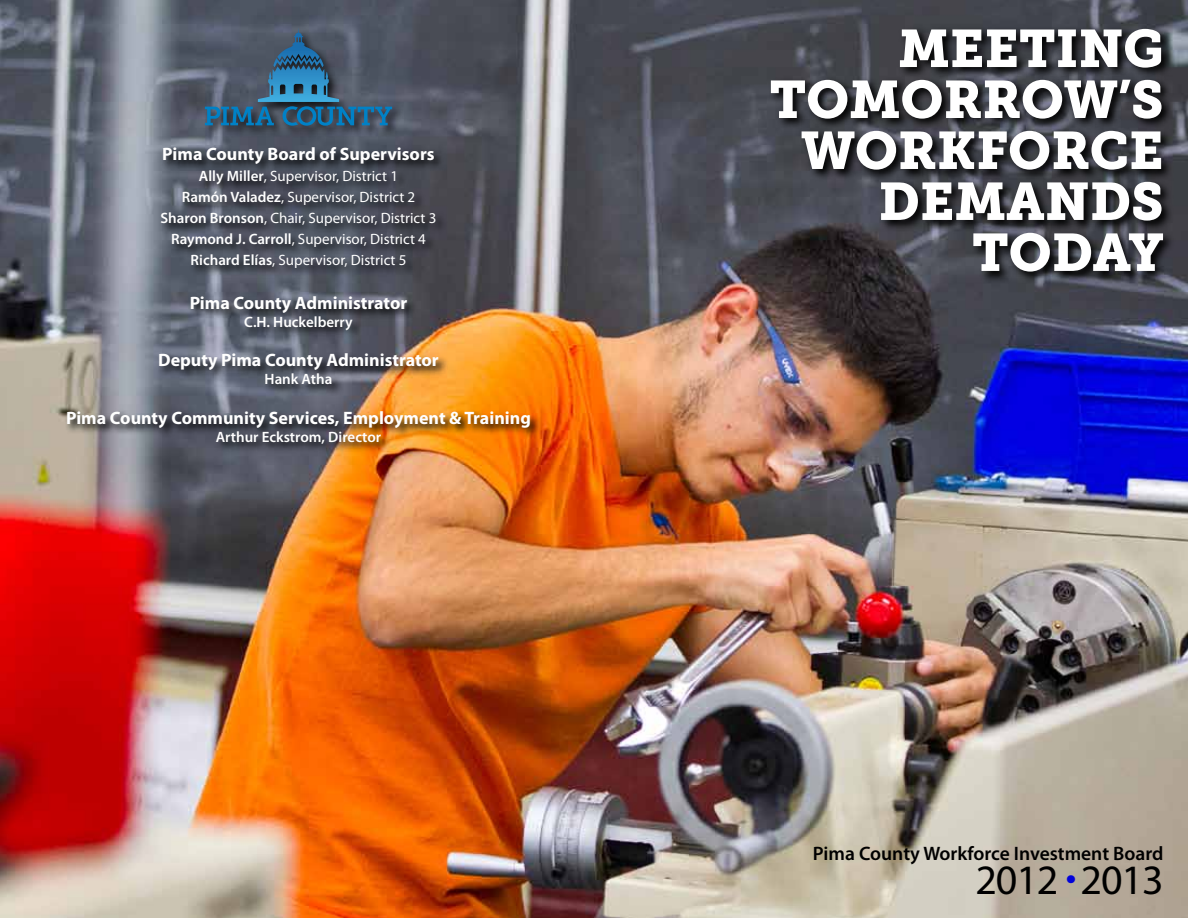
<style>
.page{position:relative;width:1188px;height:918px;background:#fff}
.page>*{position:absolute;margin:0;border:0;box-sizing:border-box;transform-origin:0 0}
.t1{font:52.5px/51px "Museo Slab 900";color:#fff;text-align:right}
.t2{font:42px "Myriad Pro";letter-spacing:-.025em;color:#000}
.t3{font:600 19.5px "Myriad Pro";color:#000}
.t4{font:700 18px "Myriad Pro";color:#fff}
.t5{font:15px/21px "Myriad Pro";color:#fff;text-align:center}
.t6{font:600 15px "Myriad Pro";color:#fff}
.s1{font-weight:600}
.s2{font-weight:300;font-size:45px;color:#0102d9}
</style>
<div class="page">
<img style="left:0;top:0;width:1188px;height:918px">
<svg style="left:65px;top:145px;width:476px;height:309px"></svg>
<svg style="left:768px;top:26px;width:407px;height:258px"></svg>
<div style="left:202px;top:27px;width:202px;height:111px;background:#000;opacity:.85"></div>
<svg style="left:205px;top:28px;width:187px;height:98px"></svg>
<p class="t4" style="left:162px;top:143px;width:274px">Pima County Board of Supervisors</p>
<p class="t5" style="left:161px;top:166px;width:277px"><span class="s1">Ally Miller</span>, Supervisor, District 1<br><span class="s1">Ramón Valadez</span>, Supervisor, District 2<br><span class="s1">Sharon Bronson</span>, Chair, Supervisor, District 3<br><span class="s1">Raymond J. Carroll</span>, Supervisor, District 4<br><span class="s1">Richard Elías</span>, Supervisor, District 5</p>
<p class="t4" style="left:190px;top:291px;width:219px">Pima County Administrator</p>
<p class="t6" style="left:244px;top:312px;width:110px">C.H. Huckelberry</p>
<p class="t4" style="left:158px;top:348px;width:282px">Deputy Pima County Administrator</p>
<p class="t6" style="left:265px;top:370px;width:69px">Hank Atha</p>
<p class="t4" style="left:66px;top:406px;width:466px">Pima County Community Services, Employment &amp; Training</p>
<p class="t6" style="left:216px;top:427px;width:167px">Arthur Eckstrom, Director</p>
<h1 class="t1" style="left:770px;top:24px;width:395px">MEETING<br>TOMORROW’S<br>WORKFORCE<br>DEMANDS<br>TODAY</h1>
<h3 class="t3" style="left:813px;top:841px;width:352px">Pima County Workforce Investment Board</h3>
<h2 class="t2" style="left:975px;top:854px;width:190px">2012 <span class="s2">•</span>2013</h2>
</div>
